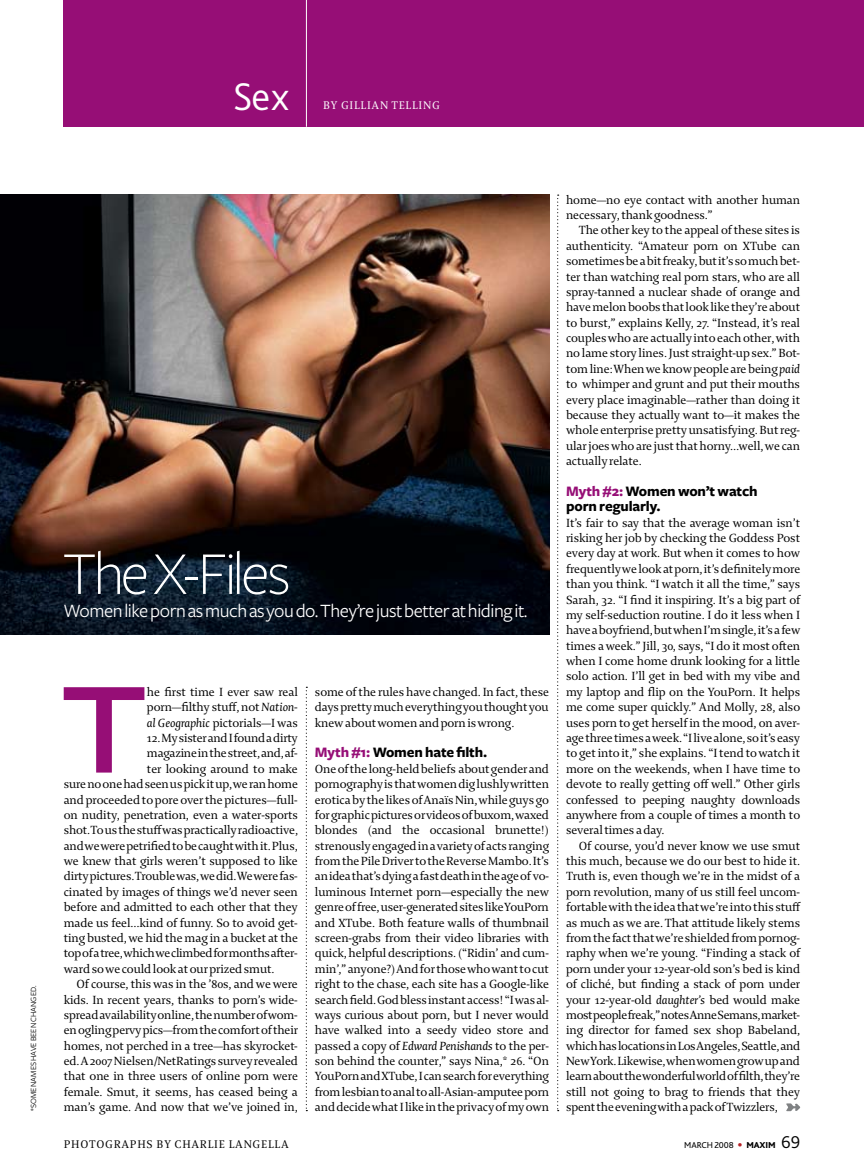
<style>
.page{position:relative;width:864px;height:1175px;background:#fff}
.page>*{position:absolute;margin:0;border:0;box-sizing:border-box;transform-origin:0 0}
.t1{font:700 121.95px "Magistral C";color:#960e76}
.t2{font:300 63px "Freight Sans";letter-spacing:-.05em;color:#fff}
.t3{font:300 40.5px "Bliss 2";color:#fff}
.t4{font:19.5px "Freight Sans";letter-spacing:-.025em;color:#fff}
.t5{font:700 15px/15.3px "Freight Sans";letter-spacing:-.01em;color:#000}
.t6{font:12.75px/15.3px "Enigma 2";letter-spacing:-.01em;color:#000;text-align:justify}
.t7{font:12px "Enigma 2";letter-spacing:.06em;color:#000}
.t8{font:12px "Enigma 2";letter-spacing:.06em;color:#fff}
.t9{font:9px "Bliss 2";letter-spacing:-.01em;color:#000}
.t10{font:8.25px "Freight Sans";color:#000}
.s1{font-style:italic}
.s2{color:#960e76}
.s3{color:#b62025}
.s4{font-weight:800}
.s5{font-weight:300;font-size:18px}
</style>
<div class="page">
<img style="left:0;top:194px;width:549px;height:440px">
<div style="left:64px;top:0;width:800px;height:127px;background:#960e76"></div>
<svg style="left:306px;top:686px;width:1px;height:425px"></svg>
<hr style="left:306px;top:0;width:1px;height:127px;background:#fff">
<svg style="left:557px;top:194px;width:2px;height:917px"></svg>
<svg style="left:786px;top:1103px;width:14px;height:8px"></svg>
<h3 class="t3" style="left:233px;top:71px;width:58px">Sex</h3>
<p class="t8" style="left:323px;top:98px;width:118px">By GILLIAN TELLING</p>
<p class="t10" style="left:29px;top:1111px;width:127px;rotate:-90deg">*some names have been changed.</p>
<h2 class="t2" style="left:63px;top:540px;width:230px">The X-Files</h2>
<h3 class="t4" style="left:63px;top:599px;width:466px">Women like porn as much as you do. They’re just better at hiding it.</h3>
<h1 class="t1" style="left:65px;top:643px;width:80px">T</h1>
<p class="t6" style="left:147px;top:683px;width:152px">he first time I ever saw real porn—filthy stuff, not <span class="s1">Nation&shy;al Geographic</span> pictorials—I was</p>
<p class="t6" style="left:147px;top:730px;width:152px">12. My sister and I found a dirty</p>
<p class="t6" style="left:147px;top:745px;width:152px">magazine in the street, and, af-</p>
<p class="t6" style="left:147px;top:760px;width:152px">ter looking around to make</p>
<p class="t6" style="left:64px;top:776px;width:236px">sure no one had seen us pick it up, we ran home</p>
<p class="t6" style="left:64px;top:791px;width:236px">and proceeded to pore over the pictures—full-</p>
<p class="t6" style="left:64px;top:806px;width:236px">on nudity, penetration, even a water-sports</p>
<p class="t6" style="left:64px;top:822px;width:236px">shot. To us the stuff was practically radioactive,</p>
<p class="t6" style="left:64px;top:837px;width:235px">and we were petrified to be caught with it. Plus,</p>
<p class="t6" style="left:64px;top:853px;width:236px">we knew that girls weren’t supposed to like</p>
<p class="t6" style="left:64px;top:868px;width:236px">dirty pictures. Trouble was, we did. We were fas-</p>
<p class="t6" style="left:64px;top:883px;width:236px">cinated by images of things we’d never seen</p>
<p class="t6" style="left:64px;top:899px;width:236px">before and admitted to each other that they</p>
<p class="t6" style="left:64px;top:914px;width:236px">made us feel…kind of funny. So to avoid get-</p>
<p class="t6" style="left:64px;top:929px;width:236px">ting busted, we hid the mag in a bucket at the</p>
<p class="t6" style="left:64px;top:945px;width:235px">top of a tree, which we climbed for months after-</p>
<p class="t6" style="left:64px;top:960px;width:212px">ward so we could look at our prized smut.</p>
<p class="t6" style="left:77px;top:976px;width:223px">Of course, this was in the ’80s, and we were</p>
<p class="t6" style="left:64px;top:991px;width:236px">kids. In recent years, thanks to porn’s wide-</p>
<p class="t6" style="left:64px;top:1006px;width:236px">spread availability online, the number of wom-</p>
<p class="t6" style="left:64px;top:1022px;width:236px">en ogling pervy pics—from the comfort of their</p>
<p class="t6" style="left:64px;top:1037px;width:236px">homes, not perched in a tree—has skyrocket-</p>
<p class="t6" style="left:64px;top:1052px;width:236px">ed. A 2007 Nielsen/NetRatings survey revealed</p>
<p class="t6" style="left:64px;top:1068px;width:236px">that one in three users of online porn were</p>
<p class="t6" style="left:64px;top:1083px;width:236px">female. Smut, it seems, has ceased being a</p>
<p class="t6" style="left:64px;top:1099px;width:236px">man’s game. And now that we’ve joined in,</p>
<p class="t7" style="left:64px;top:1135px;width:26px">photograp</p>
<p class="t7" style="left:137px;top:1135px;width:62px">hS by Charlie</p>
<p class="t7" style="left:229px;top:1135px;width:16px">Langella</p>
<p class="t6" style="left:315px;top:683px;width:236px">some of the rules have changed. In fact, these days pretty much everything you thought you knew about women and porn is wrong.</p>
<p class="t5" style="left:315px;top:745px;width:174px"><span class="s2">Myth #1:</span> Women hate filth.</p>
<p class="t6" style="left:315px;top:760px;width:236px">One of the long-held beliefs about gender and pornography is that women dig lushly written erotica by the likes of Anaïs Nin, while guys go for graphic pictures or videos of buxom, waxed blondes (and the occasional brunette!) strenously engaged in a variety of acts ranging from the Pile Driver to the Reverse Mambo. It’s an idea that’s dying a fast death in the age of vo&shy;luminous Internet porn—especially the new genre of free, user-generated sites like YouPorn and XTube. Both feature walls of thumbnail screen-grabs from their video libraries with quick, helpful descriptions. (“Ridin’ and cum&shy;min’,” anyone?) And for those who want to cut right to the chase, each site has a Google-like search field. God bless instant access! “I was al&shy;ways curious about porn, but I never would have walked into a seedy video store and passed a copy of <span class="s1">Edward Penishands</span> to the per&shy;son behind the counter,” says Nina,* 26. “On YouPorn and XTube, I can search for everything from lesbian to anal to all-Asian-amputee porn and decide what I like in the privacy of my own</p>
<p class="t6" style="left:566px;top:191px;width:236px">home—no eye contact with another human necessary, thank goodness.”</p>
<p class="t6" style="left:566px;top:222px;width:236px;text-indent:13px">The other key to the appeal of these sites is authenticity. “Amateur porn on XTube can sometimes be a bit freaky, but it’s so much bet&shy;ter than watching real porn stars, who are all spray-tanned a nuclear shade of orange and have melon boobs that look like they’re about to burst,” explains Kelly, 27. “Instead, it’s real couples who are actually into each other, with no lame story lines. Just straight-up sex.” Bot&shy;tom line: When we know people are being <span class="s1">paid </span>to whimper and grunt and put their mouths every place imaginable—rather than doing it because they actually want to—it makes the whole enterprise pretty unsatisfying. But reg&shy;ular joes who are just that horny…well, we can actually relate.</p>
<p class="t5" style="left:566px;top:484px;width:193px"><span class="s2">Myth #2:</span> Women won’t watch porn regularly.</p>
<p class="t6" style="left:566px;top:514px;width:236px">It’s fair to say that the average woman isn’t risking her job by checking the Goddess Post every day at work. But when it comes to how frequently we look at porn, it’s definitely more than you think. “I watch it all the time,” says Sarah, 32. “I find it inspiring. It’s a big part of my self-seduction routine. I do it less when I have a boyfriend, but when I’m single, it’s a few times a week.” Jill, 30, says, “I do it most often when I come home drunk looking for a little solo action. I’ll get in bed with my vibe and my laptop and flip on the YouPorn. It helps me come super quickly.” And Molly, 28, also uses porn to get herself in the mood, on aver&shy;age three times a week. “I live alone, so it’s easy to get into it,” she explains. “I tend to watch it more on the weekends, when I have time to devote to really getting off well.” Other girls confessed to peeping naughty downloads anywhere from a couple of times a month to several times a day.</p>
<p class="t6" style="left:566px;top:837px;width:236px;text-indent:13px">Of course, you’d never know we use smut this much, because we do our best to hide it.<br>Truth is, even though we’re in the midst of a porn revolution, many of us still feel uncom&shy;fortable with the idea that we’re into this stuff as much as we are. That attitude likely stems from the fact that we’re shielded from pornog&shy;raphy when we’re young. “Finding a stack of porn under your 12-year-old son’s bed is kind of cliché, but finding a stack of porn under your 12-year-old <span class="s1">daughter’s</span> bed would make most people freak,” notes Anne Semans, market&shy;ing director for famed sex shop Babeland, which has locations in Los Angeles, Seattle, and New York. Likewise, when women grow up and learn about the wonderful world of filth, they’re still not going to brag to friends that they spent the evening with a pack of Twizz-lers,</p>
<p class="t9" style="left:684px;top:1139px;width:117px">MARCH 2008 <span class="s3">●</span> <span class="s4">MAXIM</span> <span class="s5">69</span></p>
</div>
